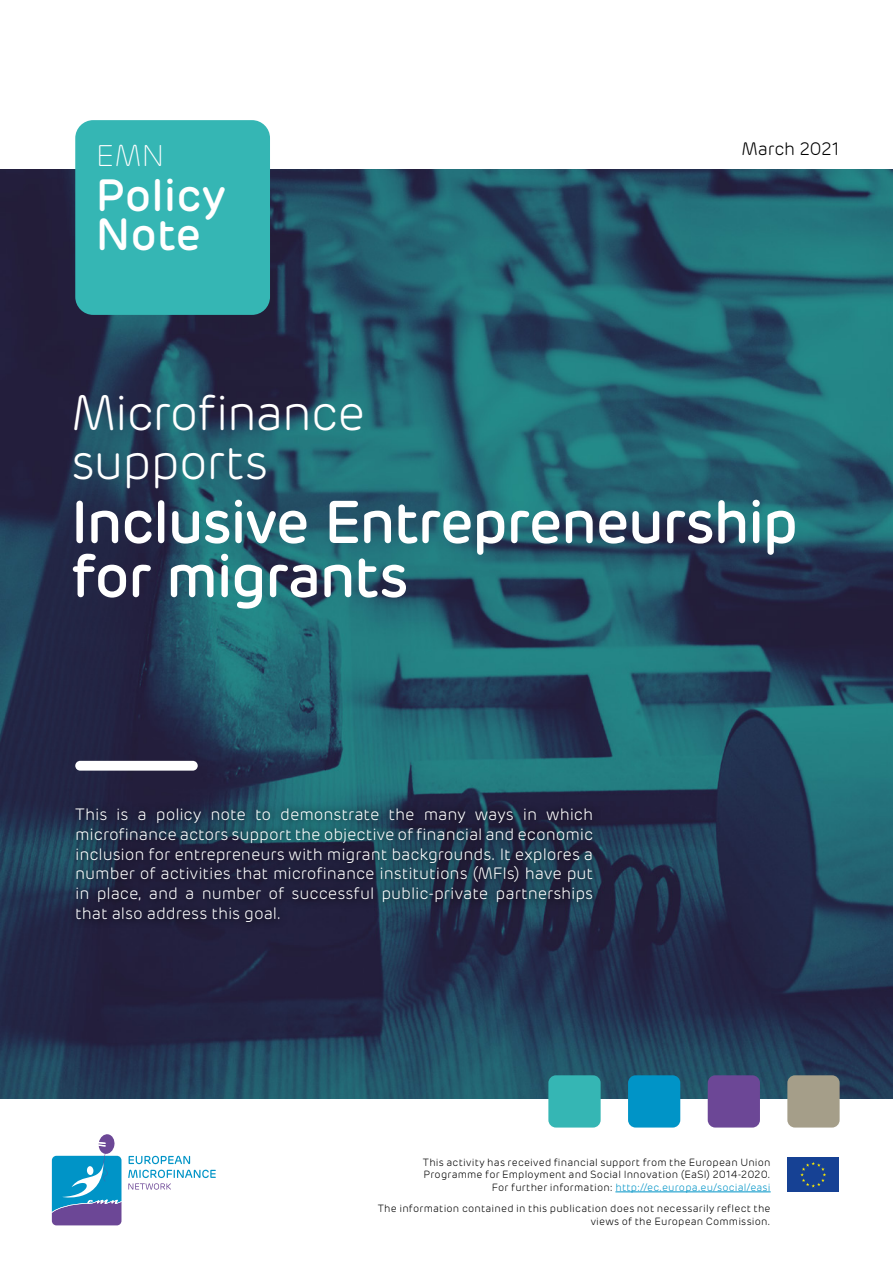
<style>
.page{position:relative;width:893px;height:1263px;background:#fff}
.page>*{position:absolute;margin:0;border:0;box-sizing:border-box;transform-origin:0 0}
.t1{font:500 60px/54px "Rubrik";letter-spacing:-.025em;color:#fff}
.t2{font:300 49.5px/48px "Rubrik";letter-spacing:-.03em;color:#fff}
.t3{font:500 45px/39px "Rubrik";color:#fff}
.t4{font:200 30px "Rubrik";color:#fff}
.t5{font:300 18px "Rubrik";letter-spacing:-.01em;color:#000}
.t6{font:300 16.5px/19.8px "Rubrik";letter-spacing:-.005em;color:#fff;text-align:justify}
.t7{font:300 10.5px/12.6px "Rubrik";letter-spacing:.015em;color:#000;text-align:right}
.s1{color:#0094c7}
</style>
<div class="page">
<img style="left:0;top:169px;width:893px;height:929px">
<div style="left:75px;top:120px;width:195px;height:195px;background:#35b6b4;border-radius:18px"></div>
<svg style="left:68px;top:799px;width:533px;height:132px;background:#1f2e46"></svg>
<div style="left:548px;top:1075px;width:53px;height:52px;background:#35b6b4;border-radius:8px"></div>
<div style="left:75px;top:761px;width:123px;height:10px;background:#fff;border-radius:5px"></div>
<div style="left:628px;top:1075px;width:52px;height:52px;background:#0094c7;border-radius:8px"></div>
<div style="left:708px;top:1075px;width:52px;height:52px;background:#6c4796;border-radius:8px"></div>
<div style="left:787px;top:1075px;width:53px;height:52px;background:#a59e89;border-radius:8px"></div>
<svg style="left:52px;top:1134px;width:69px;height:91px"></svg>
<svg style="left:129px;top:1156px;width:61px;height:8px"></svg>
<svg style="left:128px;top:1170px;width:88px;height:19px"></svg>
<hr style="left:615px;top:1191px;width:156px;height:1px;background:#0094c7">
<div style="left:788px;top:1158px;width:51px;height:34px;background:#164194"></div>
<svg style="left:800px;top:1162px;width:26px;height:25px"></svg>
<h3 class="t4" style="left:96px;top:136px;width:70px">EMN</h3>
<h3 class="t3" style="left:96px;top:176px;width:131px">Policy<br>Note</h3>
<p class="t5" style="left:741px;top:137px;width:100px">March 2021</p>
<h2 class="t2" style="left:71px;top:389px;width:296px">Microfinance supports</h2>
<h1 class="t1" style="left:71px;top:495px;width:729px">Inclusive Entrepreneurship for migrants</h1>
<p class="t6" style="left:75px;top:804px;width:519px">This is a policy note to demonstrate the many ways in which microfinance actors support the objective of financial and economic inclusion for entrepreneurs with migrant backgrounds. It explores a number of activities that microfinance institutions (MFIs) have put in place, and a number of successful public-private partnerships that also address this goal.</p>
<p class="t7" style="left:423px;top:1155px;width:349px">This activity has received financial support from the European Union<br>Programme for Employment and Social Innovation (EaSI) 2014-2020.<br>For further information: <span class="s1">http://ec.europa.eu/social/easi</span></p>
<p class="t7" style="left:378px;top:1202px;width:394px">The information contained in this publication does not necessarily reflect the views of the European Commission.</p>
</div>
